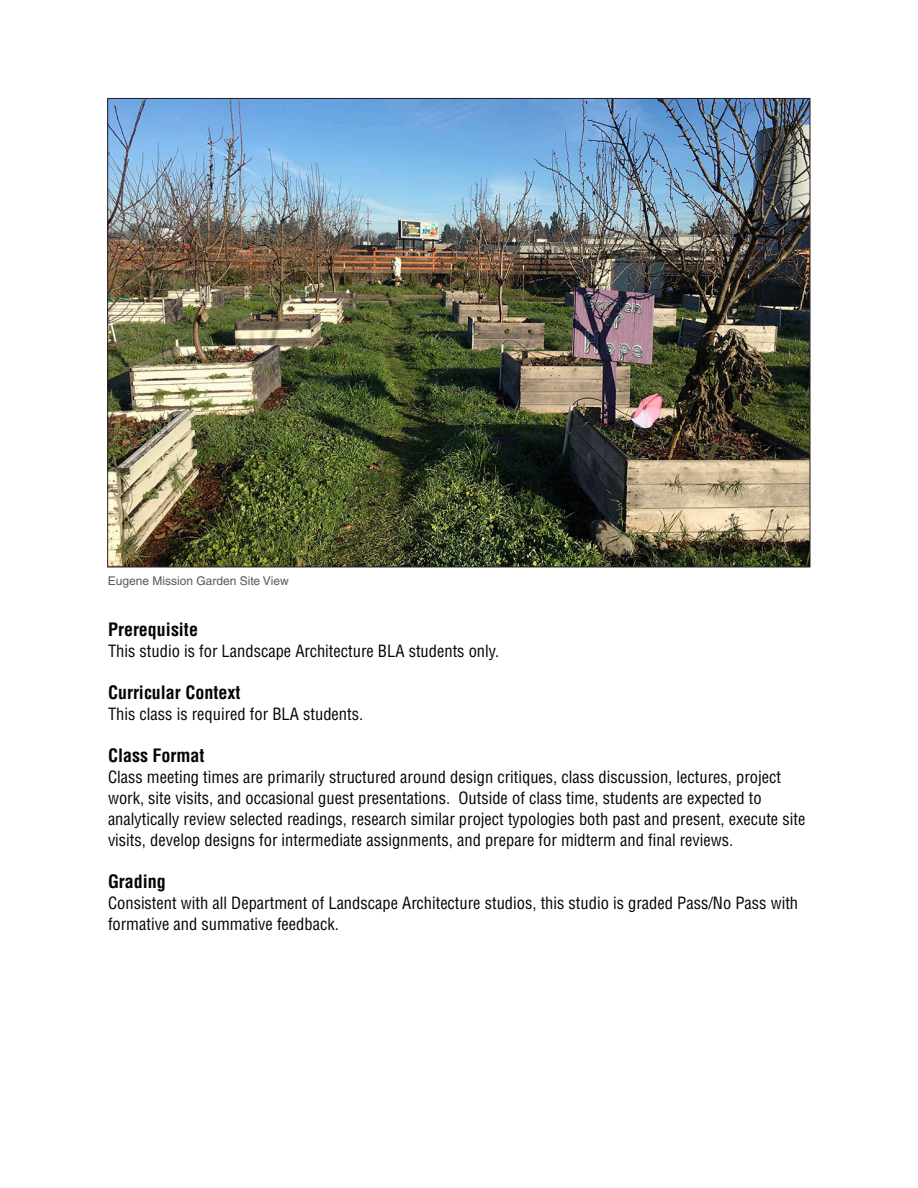
<style>
.page{position:relative;width:918px;height:1188px;background:#fff}
.page>*{position:absolute;margin:0;border:0;box-sizing:border-box;transform-origin:0 0}
.t1{font:700 condensed 18px "Helvetica LT Std";color:#080302}
.t2{font:condensed 16.5px/21px "Helvetica LT Std";color:#080302}
.t3{font:12px "Helvetica LT Std";color:#57585a}
</style>
<div class="page">
<img style="left:109px;top:100px;width:699px;height:465px">
<p class="t3" style="left:108px;top:574px;width:182px">Eugene Mission Garden Site View</p>
<p class="t1" style="left:108px;top:618px;width:91px">Prerequisite</p>
<p class="t2" style="left:108px;top:641px;width:393px">This studio is for Landscape Architecture BLA students only.</p>
<p class="t1" style="left:108px;top:681px;width:134px">Curricular Context</p>
<p class="t2" style="left:108px;top:704px;width:257px">This class is required for BLA students.</p>
<p class="t1" style="left:108px;top:744px;width:98px">Class Format</p>
<p class="t2" style="left:108px;top:767px;width:699px">Class meeting times are primarily structured around design critiques, class discussion, lectures, project work, site visits, and occasional guest presentations. Outside of class time, students are expected to analytically review selected readings, research similar project typologies both past and present, execute site visits, develop designs for intermediate assignments, and prepare for midterm and final reviews.</p>
<p class="t1" style="left:108px;top:870px;width:59px">Grading</p>
<p class="t2" style="left:108px;top:893px;width:692px">Consistent with all Department of Landscape Architecture studios, this studio is graded Pass/No Pass with formative and summative feedback.</p>
</div>
